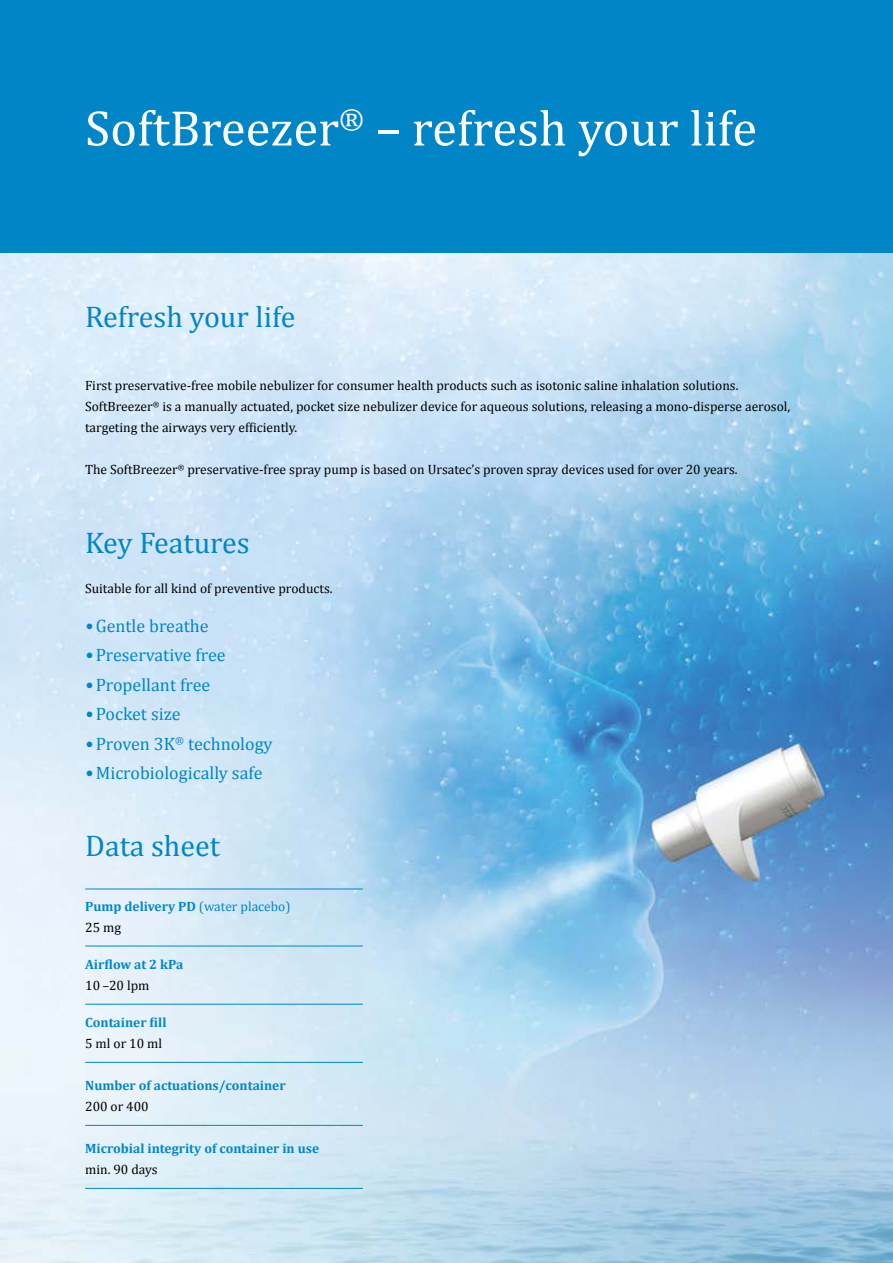
<style>
.page{position:relative;width:893px;height:1263px;background:#fff}
.page>*{position:absolute;margin:0;border:0;box-sizing:border-box;transform-origin:0 0}
.t1{font:50.7px "Cambria";color:#fff}
.t2{font:30px "Cambria";color:#0086c7}
.t3{font:18px "Cambria";color:#0086c7}
.t4{font:13.5px/21px "Cambria";color:#000}
.t5{font:700 13.5px/21px "Cambria";color:#0086c7}
.s1{font-family:"Calibri"}
.s2{font-weight:400}
.s3{font-weight:400;color:#000}
</style>
<div class="page">
<img style="left:0;top:252px;width:893px;height:1011px">
<div style="left:0;top:0;width:893px;height:252px;background:#0086c7"></div>
<hr style="left:85px;top:888px;width:278px;height:1px;background:#0086c7">
<hr style="left:85px;top:946px;width:278px;height:1px;background:#0086c7">
<hr style="left:85px;top:1004px;width:278px;height:1px;background:#0086c7">
<hr style="left:85px;top:1062px;width:278px;height:1px;background:#0086c7">
<hr style="left:85px;top:1125px;width:278px;height:1px;background:#0086c7">
<hr style="left:85px;top:1188px;width:278px;height:1px;background:#0086c7">
<h1 class="t1" style="left:85px;top:98px;width:673px">SoftBreezer<sup>®</sup> – refresh your life</h1>
<h2 class="t2" style="left:85px;top:299px;width:212px">Refresh your life</h2>
<p class="t4" style="left:85px;top:375px;width:707px">First preservative-free mobile nebulizer for consumer health products such as isotonic saline inhalation solutions.<br>SoftBreezer<sup>®</sup> is a manually actuated, pocket size nebulizer device for aqueous solutions, releasing a mono-disperse aerosol, targeting the airways very efficiently.</p>
<p class="t4" style="left:85px;top:459px;width:654px">The SoftBreezer<sup>®</sup> preservative-free spray pump is based on Ursatec’s proven spray devices used for over 20 years.</p>
<h2 class="t2" style="left:85px;top:525px;width:166px">Key Features</h2>
<p class="t4" style="left:85px;top:578px;width:249px">Suitable for all kind of preventive products.</p>
<h3 class="t3" style="left:85px;top:615px;width:125px"><span class="s1">•</span>Gentle breathe</h3>
<h3 class="t3" style="left:85px;top:644px;width:142px"><span class="s1">•</span>Preservative free</h3>
<h3 class="t3" style="left:85px;top:674px;width:127px"><span class="s1">•</span>Propellant free</h3>
<h3 class="t3" style="left:85px;top:703px;width:97px"><span class="s1">•</span>Pocket size</h3>
<h3 class="t3" style="left:85px;top:733px;width:189px"><span class="s1">•</span>Proven 3K<sup>®</sup> technology</h3>
<h3 class="t3" style="left:85px;top:762px;width:179px"><span class="s1">•</span>Microbiologically safe</h3>
<h2 class="t2" style="left:85px;top:828px;width:136px">Data sheet</h2>
<p class="t5" style="left:85px;top:895px;width:207px">Pump delivery PD <span class="s2">(water placebo)<br></span><span class="s3">25 mg</span></p>
<p class="t5" style="left:85px;top:954px;width:100px">Airflow at 2 kPa</p>
<p class="t4" style="left:85px;top:975px;width:66px">10 –20 lpm</p>
<p class="t5" style="left:85px;top:1012px;width:83px">Container fill</p>
<p class="t4" style="left:85px;top:1033px;width:78px">5 ml or 10 ml</p>
<p class="t5" style="left:85px;top:1075px;width:202px">Number of actuations/container</p>
<p class="t4" style="left:85px;top:1096px;width:65px">200 or 400</p>
<p class="t5" style="left:85px;top:1138px;width:235px">Microbial integrity of container in use</p>
<p class="t4" style="left:85px;top:1159px;width:74px">min. 90 days</p>
</div>
